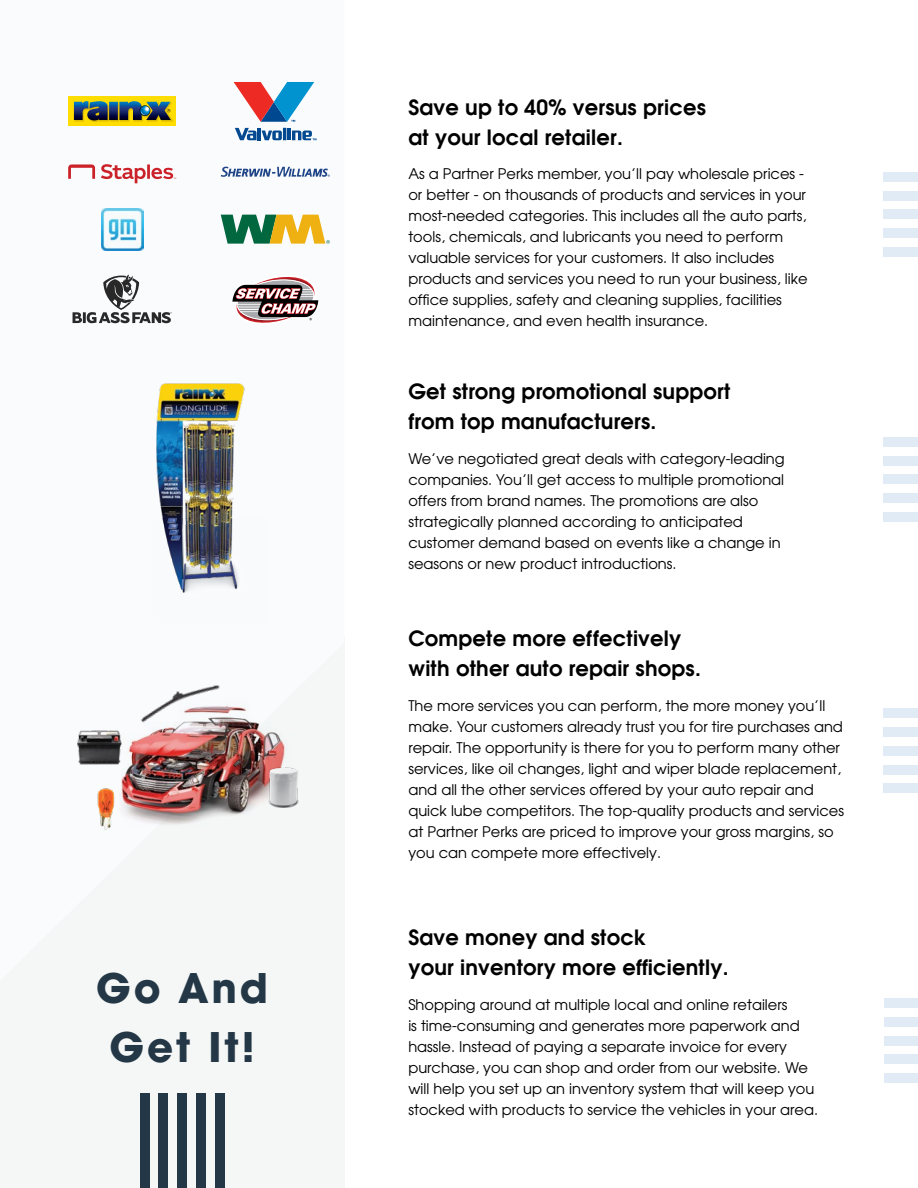
<style>
.page{position:relative;width:918px;height:1188px;background:#fff}
.page>*{position:absolute;margin:0;border:0;box-sizing:border-box;transform-origin:0 0}
.t1{font:700 40.5px/58.5px "Avant Garde";letter-spacing:.07em;color:#243746;text-align:center}
.t2{font:600 21px/30px "Avant Garde";letter-spacing:.01em;color:#000}
.t3{font:14.7px/21px "Avant Garde";color:#000}
</style>
<div class="page">
<div style="left:0;top:638px;width:344px;height:550px;background:#f4f7f6"></div>
<svg style="left:221px;top:167px;width:109px;height:10px"></svg>
<svg style="left:235px;top:128px;width:82px;height:12px"></svg>
<svg style="left:234px;top:82px;width:80px;height:40px"></svg>
<svg style="left:68px;top:164px;width:27px;height:15px"></svg>
<svg style="left:101px;top:164px;width:75px;height:19px"></svg>
<div style="left:68px;top:96px;width:108px;height:30px;background:#fd0"></div>
<svg style="left:74px;top:101px;width:99px;height:21px;background:#55674e"></svg>
<svg style="left:232px;top:277px;width:87px;height:46px"></svg>
<svg style="left:73px;top:275px;width:99px;height:48px"></svg>
<svg style="left:221px;top:215px;width:109px;height:29px"></svg>
<img style="left:156px;top:383px;width:89px;height:215px">
<div style="left:883px;top:247px;width:35px;height:9px;background:#e1ebf5"></div>
<div style="left:883px;top:172px;width:35px;height:9px;background:#e1ebf5"></div>
<div style="left:883px;top:228px;width:35px;height:10px;background:#e1ebf5"></div>
<div style="left:883px;top:191px;width:35px;height:9px;background:#e1ebf5"></div>
<div style="left:883px;top:210px;width:35px;height:9px;background:#e1ebf5"></div>
<div style="left:140px;top:1094px;width:9px;height:94px;background:#243746"></div>
<div style="left:215px;top:1094px;width:9px;height:94px;background:#243746"></div>
<div style="left:159px;top:1094px;width:9px;height:94px;background:#243746"></div>
<div style="left:196px;top:1094px;width:10px;height:94px;background:#243746"></div>
<div style="left:178px;top:1094px;width:9px;height:94px;background:#243746"></div>
<div style="left:883px;top:512px;width:35px;height:10px;background:#e1ebf5"></div>
<div style="left:883px;top:437px;width:35px;height:10px;background:#e1ebf5"></div>
<div style="left:883px;top:493px;width:35px;height:10px;background:#e1ebf5"></div>
<div style="left:883px;top:456px;width:35px;height:9px;background:#e1ebf5"></div>
<div style="left:883px;top:475px;width:35px;height:9px;background:#e1ebf5"></div>
<div style="left:883px;top:784px;width:35px;height:9px;background:#e1ebf5"></div>
<div style="left:883px;top:709px;width:35px;height:9px;background:#e1ebf5"></div>
<div style="left:883px;top:765px;width:35px;height:9px;background:#e1ebf5"></div>
<div style="left:883px;top:727px;width:35px;height:10px;background:#e1ebf5"></div>
<div style="left:883px;top:746px;width:35px;height:10px;background:#e1ebf5"></div>
<div style="left:884px;top:1073px;width:34px;height:10px;background:#e1ebf5"></div>
<div style="left:884px;top:998px;width:34px;height:10px;background:#e1ebf5"></div>
<div style="left:884px;top:1055px;width:34px;height:9px;background:#e1ebf5"></div>
<div style="left:884px;top:1017px;width:34px;height:9px;background:#e1ebf5"></div>
<div style="left:884px;top:1036px;width:34px;height:9px;background:#e1ebf5"></div>
<img style="left:101px;top:208px;width:42px;height:42px">
<img style="left:121px;top:706px;width:178px;height:118px">
<img style="left:269px;top:768px;width:29px;height:39px">
<img style="left:77px;top:728px;width:47px;height:38px">
<img style="left:134px;top:685px;width:92px;height:42px">
<img style="left:97px;top:788px;width:18px;height:42px">
<h1 class="t1" style="left:96px;top:959px;width:174px">Go And<br>Get It!</h1>
<h2 class="t2" style="left:408px;top:92px;width:299px">Save up to 40% versus prices at your local retailer.</h2>
<p class="t3" style="left:408px;top:163px;width:401px">As a Partner Perks member, you’ll pay wholesale prices - or better - on thousands of products and services in your most-needed categories. This includes all the auto parts, tools, chemicals, and lubricants you need to perform valuable services for your customers. It also includes products and services you need to run your business, like office supplies, safety and cleaning supplies, facilities maintenance, and even health insurance.</p>
<h2 class="t2" style="left:408px;top:376px;width:324px">Get strong promotional support from top manufacturers.</h2>
<p class="t3" style="left:408px;top:448px;width:378px">We’ve negotiated great deals with category-leading companies. You’ll get access to multiple promotional offers from brand names. The promotions are also strategically planned according to anticipated customer demand based on events like a change in seasons or new product introductions.</p>
<h2 class="t2" style="left:408px;top:623px;width:294px">Compete more effectively with other auto repair shops.</h2>
<p class="t3" style="left:408px;top:695px;width:437px">The more services you can perform, the more money you’ll make. Your customers already trust you for tire purchases and repair. The opportunity is there for you to perform many other services, like oil changes, light and wiper blade replacement, and all the other services offered by your auto repair and quick lube competitors. The top-quality products and services at Partner Perks are priced to improve your gross margins, so you can compete more effectively.</p>
<h2 class="t2" style="left:408px;top:922px;width:322px">Save money and stock<br>your inventory more efficiently.</h2>
<p class="t3" style="left:408px;top:994px;width:411px">Shopping around at multiple local and online retailers<br>is time-consuming and generates more paperwork and hassle. Instead of paying a separate invoice for every purchase, you can shop and order from our website. We will help you set up an inventory system that will keep you stocked with products to service the vehicles in your area.</p>
</div>
